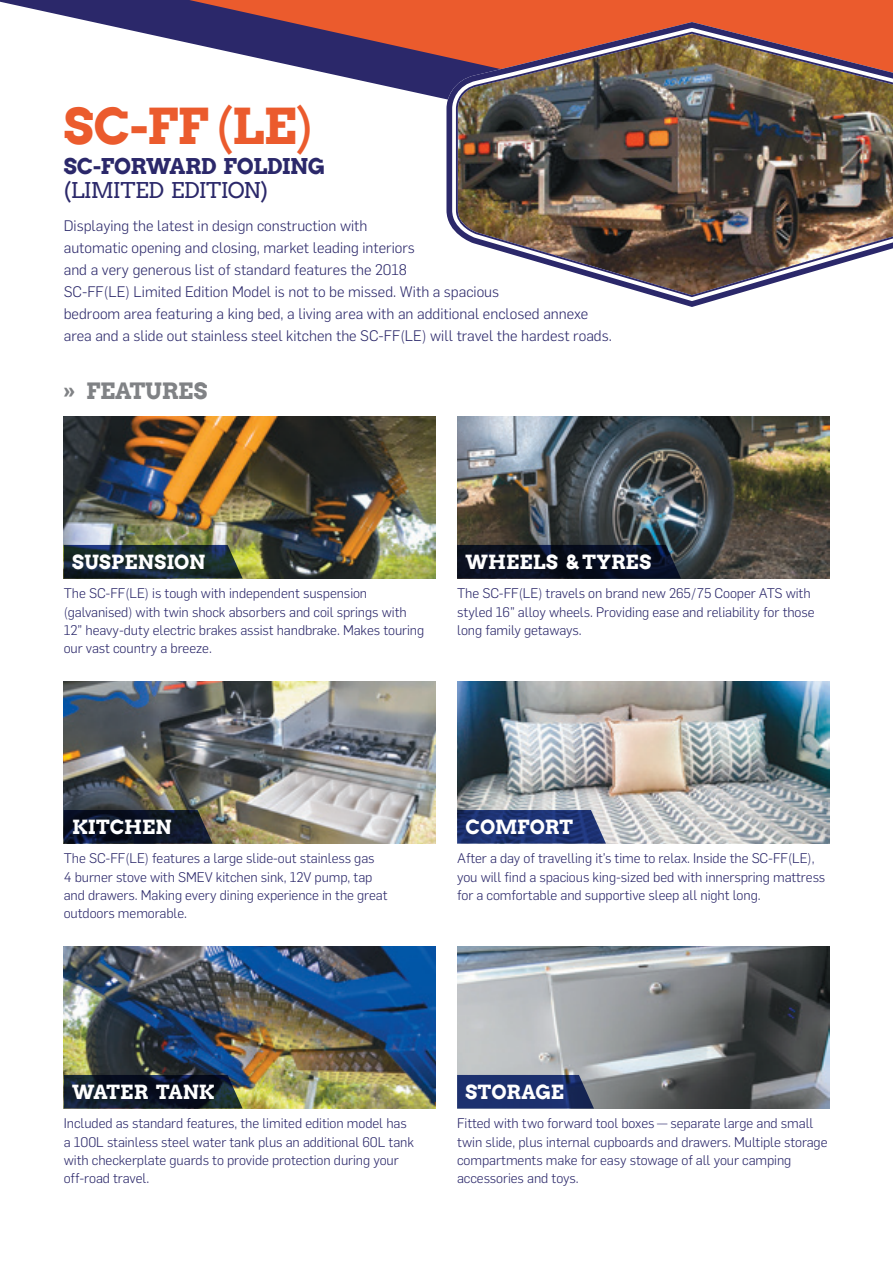
<style>
.page{position:relative;width:893px;height:1263px;background:#fff}
.page>*{position:absolute;margin:0;border:0;box-sizing:border-box;transform-origin:0 0}
.t1{font:700 49.5px "Arvo";color:#eb5b2d}
.t2{font:700 22.5px "Arvo";letter-spacing:-.01em;color:#808285}
.t3{font:700 21.75px "Arvo";letter-spacing:-.015em;color:#2b286a}
.t4{font:21.75px "Arvo";letter-spacing:-.03em;color:#2b286a}
.t5{font:700 19.5px "Arvo";color:#fff}
.t6{font:300 15px/22.2px "Flama";color:#2b286a}
.t7{font:300 13.65px/18.5px "Flama";letter-spacing:-.005em;color:#2b286a}
.s1{font-weight:400}
</style>
<div class="page">
<svg style="left:0;top:0;width:893px;height:98px"></svg>
<img style="left:457px;top:682px;width:372px;height:161px">
<svg style="left:457px;top:810px;width:149px;height:34px;background:#283c79"></svg>
<img style="left:64px;top:682px;width:372px;height:161px">
<svg style="left:64px;top:810px;width:149px;height:34px;background:#131928"></svg>
<img style="left:64px;top:417px;width:372px;height:161px">
<svg style="left:64px;top:545px;width:179px;height:33px;background:#1e3033"></svg>
<img style="left:457px;top:417px;width:372px;height:161px">
<svg style="left:457px;top:545px;width:224px;height:33px;background:#0a1123"></svg>
<img style="left:64px;top:947px;width:372px;height:161px">
<svg style="left:64px;top:1075px;width:179px;height:33px;background:#111c2b"></svg>
<img style="left:457px;top:947px;width:372px;height:161px">
<svg style="left:457px;top:1075px;width:137px;height:33px;background:#21356e"></svg>
<div style="left:441px;top:14px;width:452px;height:85px;background:#eb5b2d"></div>
<svg style="left:444px;top:18px;width:449px;height:289px"></svg>
<img style="left:455px;top:30px;width:438px;height:268px">
<h1 class="t1" style="left:64px;top:95px;width:251px">SC-FF <span class="s1">(</span>LE<span class="s1">)</span></h1>
<h3 class="t3" style="left:64px;top:153px;width:263px">SC-FORWARD FOLDING</h3>
<h3 class="t4" style="left:64px;top:177px;width:206px">(LIMITED EDITION)</h3>
<p class="t6" style="left:64px;top:214px;width:550px">Displaying the latest in design construction with<br>automatic opening and closing, market leading interiors<br>and a very generous list of standard features the 2018<br>SC-FF(LE) Limited Edition Model is not to be missed. With a spacious<br>bedroom area featuring a king bed, a living area with an additional enclosed annexe area and a slide out stainless steel kitchen the SC-FF(LE) will travel the hardest roads.</p>
<h2 class="t2" style="left:64px;top:377px;width:145px">» FEATURES</h2>
<h3 class="t5" style="left:72px;top:550px;width:134px">SUSPENSION</h3>
<p class="t7" style="left:64px;top:583px;width:362px">The SC-FF(LE) is tough with independent suspension (galvanised) with twin shock absorbers and coil springs with 12” heavy-duty electric brakes assist handbrake. Makes touring our vast country a breeze.</p>
<h3 class="t5" style="left:466px;top:550px;width:187px">WHEELS &amp; TYRES</h3>
<p class="t7" style="left:457px;top:583px;width:359px">The SC-FF(LE) travels on brand new 265/75 Cooper ATS with styled 16” alloy wheels. Providing ease and reliability for those long family getaways.</p>
<h3 class="t5" style="left:72px;top:815px;width:101px">KITCHEN</h3>
<p class="t7" style="left:64px;top:848px;width:325px">The SC-FF(LE) features a large slide-out stainless gas<br>4 burner stove with SMEV kitchen sink, 12V pump, tap and drawers. Making every dining experience in the great outdoors memorable.</p>
<h3 class="t5" style="left:466px;top:815px;width:109px">COMFORT</h3>
<p class="t7" style="left:457px;top:848px;width:370px">After a day of travelling it’s time to relax. Inside the SC-FF(LE), you will find a spacious king-sized bed with innerspring mattress for a comfortable and supportive sleep all night long.</p>
<h3 class="t5" style="left:72px;top:1080px;width:144px">WATER TANK</h3>
<p class="t7" style="left:64px;top:1113px;width:352px">Included as standard features, the limited edition model has a 100L stainless steel water tank plus an additional 60L tank with checkerplate guards to provide protection during your off-road travel.</p>
<h3 class="t5" style="left:466px;top:1080px;width:100px">STORAGE</h3>
<p class="t7" style="left:457px;top:1113px;width:372px">Fitted with two forward tool boxes — separate large and small twin slide, plus internal cupboards and drawers. Multiple storage compartments make for easy stowage of all your camping accessories and toys.</p>
</div>
